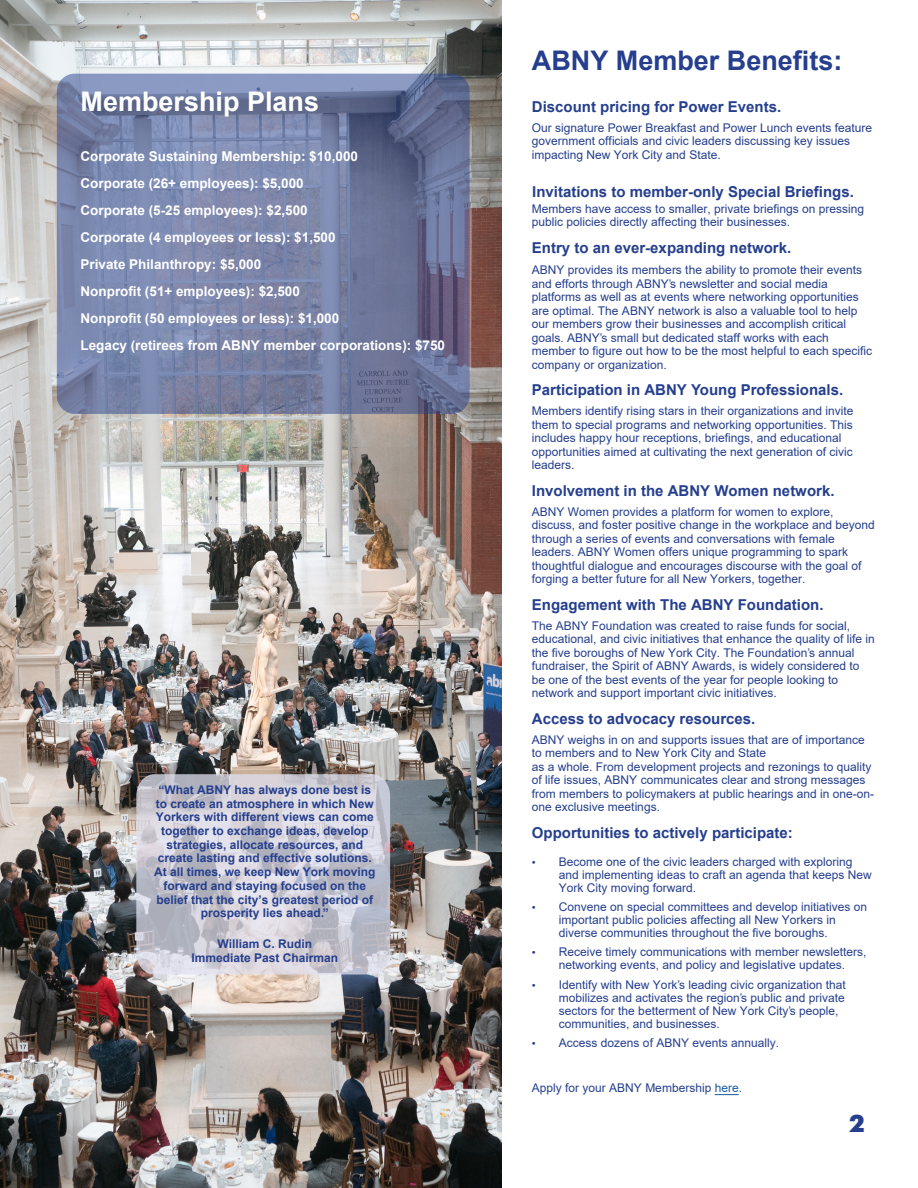
<style>
.page{position:relative;width:918px;height:1188px;background:#fff}
.page>*{position:absolute;margin:0;border:0;box-sizing:border-box;transform-origin:0 0}
.t1{font:700 27px "Arial";color:#253f8e}
.t2{font:700 27px "Arial";color:#fff}
.t3{font:900 24px "Graphik";color:#253f8e}
.t4{font:700 15px "Arial";color:#253f8e}
.t5{font:700 13.5px/27px "Arial";color:#fff}
.t6{font:12px/13.5px "Arial";color:#253f8e}
.t7{font:700 12px/13.6px "Arial";color:#253f8e;text-align:center}
.s1{font-family:"Graphik"}
.s2{color:#175d9e}
</style>
<div class="page">
<img style="left:0;top:0;width:501px;height:1188px">
<svg style="left:57px;top:74px;width:413px;height:340px;background:#747ea3"></svg>
<svg style="left:136px;top:774px;width:254px;height:200px;background:#cac9d3"></svg>
<svg style="left:715px;top:1094px;width:24px;height:1px"></svg>
<p class="t2" style="left:81px;top:82px;width:240px">Membership Plans</p>
<p class="t5" style="left:81px;top:143px;width:366px">Corporate Sustaining Membership: $10,000<br>Corporate (26+ employees): $5,000<br>Corporate (5-25 employees): $2,500<br>Corporate (4 employees or less): $1,500<br>Private Philanthropy: $5,000<br>Nonprofit (51+ employees): $2,500<br>Nonprofit (50 employees or less): $1,000<br>Legacy (retirees from ABNY member corporations): $750</p>
<p class="t7" style="left:154px;top:783px;width:223px">“What ABNY has always done best is to create an atmosphere in which New Yorkers with different views can come together to exchange ideas, develop strategies, allocate resources, and create lasting and effective solutions.<br>At all times, we keep New York moving forward and staying focused on the belief that the city’s greatest period of prosperity lies ahead.”</p>
<p class="t7" style="left:191px;top:937px;width:148px;line-height:14.4px">William C. Rudin<br>Immediate Past Chairman</p>
<p class="t1" style="left:532px;top:42px;width:312px">ABNY Member Benefits:</p>
<p class="t4" style="left:532px;top:96px;width:251px">Discount pricing for Power Events.</p>
<p class="t6" style="left:532px;top:121px;width:342px">Our signature Power Breakfast and Power Lunch events feature government officials and civic leaders discussing key issues impacting New York City and State.</p>
<p class="t4" style="left:532px;top:181px;width:323px">Invitations to member-only Special Briefings.</p>
<p class="t6" style="left:532px;top:202px;width:334px">Members have access to smaller, private briefings on pressing public policies directly affecting their businesses.</p>
<p class="t4" style="left:532px;top:237px;width:261px">Entry to an ever-expanding network.</p>
<p class="t6" style="left:532px;top:263px;width:342px">ABNY provides its members the ability to promote their events and efforts through ABNY’s newsletter and social media platforms as well as at events where networking opportunities are optimal. The ABNY network is also a valuable tool to help our members grow their businesses and accomplish critical goals. ABNY’s small but dedicated staff works with each member to figure out how to be the most helpful to each specific company or organization.</p>
<p class="t4" style="left:532px;top:379px;width:313px">Participation in ABNY Young Professionals.</p>
<p class="t6" style="left:532px;top:404px;width:323px">Members identify rising stars in their organizations and invite them to special programs and networking opportunities. This includes happy hour receptions, briefings, and educational opportunities aimed at cultivating the next generation of civic leaders.</p>
<p class="t4" style="left:532px;top:480px;width:304px">Involvement in the ABNY Women network.</p>
<p class="t6" style="left:532px;top:505px;width:344px">ABNY Women provides a platform for women to explore, discuss, and foster positive change in the workplace and beyond through a series of events and conversations with female leaders. ABNY Women offers unique programming to spark thoughtful dialogue and encourages discourse with the goal of forging a better future for all New Yorkers, together.</p>
<p class="t4" style="left:532px;top:594px;width:293px">Engagement with The ABNY Foundation.</p>
<p class="t6" style="left:532px;top:619px;width:344px">The ABNY Foundation was created to raise funds for social, educational, and civic initiatives that enhance the quality of life in the five boroughs of New York City. The Foundation’s annual fundraiser, the Spirit of ABNY Awards, is widely considered to be one of the best events of the year for people looking to network and support important civic initiatives.</p>
<p class="t4" style="left:532px;top:708px;width:225px">Access to advocacy resources.</p>
<p class="t6" style="left:532px;top:733px;width:344px">ABNY weighs in on and supports issues that are of importance to members and to New York City and State<br>as a whole. From development projects and rezonings to quality of life issues, ABNY communicates clear and strong messages from members to policymakers at public hearings and in one-on&shy;one exclusive meetings.</p>
<p class="t4" style="left:532px;top:822px;width:262px">Opportunities to actively participate:</p>
<p class="t6" style="left:559px;top:855px;width:314px;line-height:12.9px;text-indent:-27px"><span class="s1">•</span> Become one of the civic leaders charged with exploring and implementing ideas to craft an agenda that keeps New<br>York City moving forward.</p>
<p class="t6" style="left:559px;top:900px;width:310px;line-height:12.9px;text-indent:-27px"><span class="s1">•</span> Convene on special committees and develop initiatives on important public policies affecting all New Yorkers in diverse communities throughout the five boroughs.</p>
<p class="t6" style="left:532px;top:946px;width:336px;line-height:12.9px;text-align:center"><span class="s1">•</span> Receive timely communications with member newsletters, networking events, and policy and legislative updates.</p>
<p class="t6" style="left:559px;top:978px;width:289px;line-height:13px;text-indent:-27px"><span class="s1">•</span> Identify with New York’s leading civic organization that mobilizes and activates the region’s public and private sectors for the betterment of New York City’s people, communities, and businesses.</p>
<p class="t6" style="left:532px;top:1036px;width:249px"><span class="s1">•</span> Access dozens of ABNY events annually.</p>
<p class="t6" style="left:532px;top:1081px;width:212px">Apply for your ABNY Membership <span class="s2">here</span>.</p>
<p class="t3" style="left:849px;top:1105px;width:17px">2</p>
</div>
